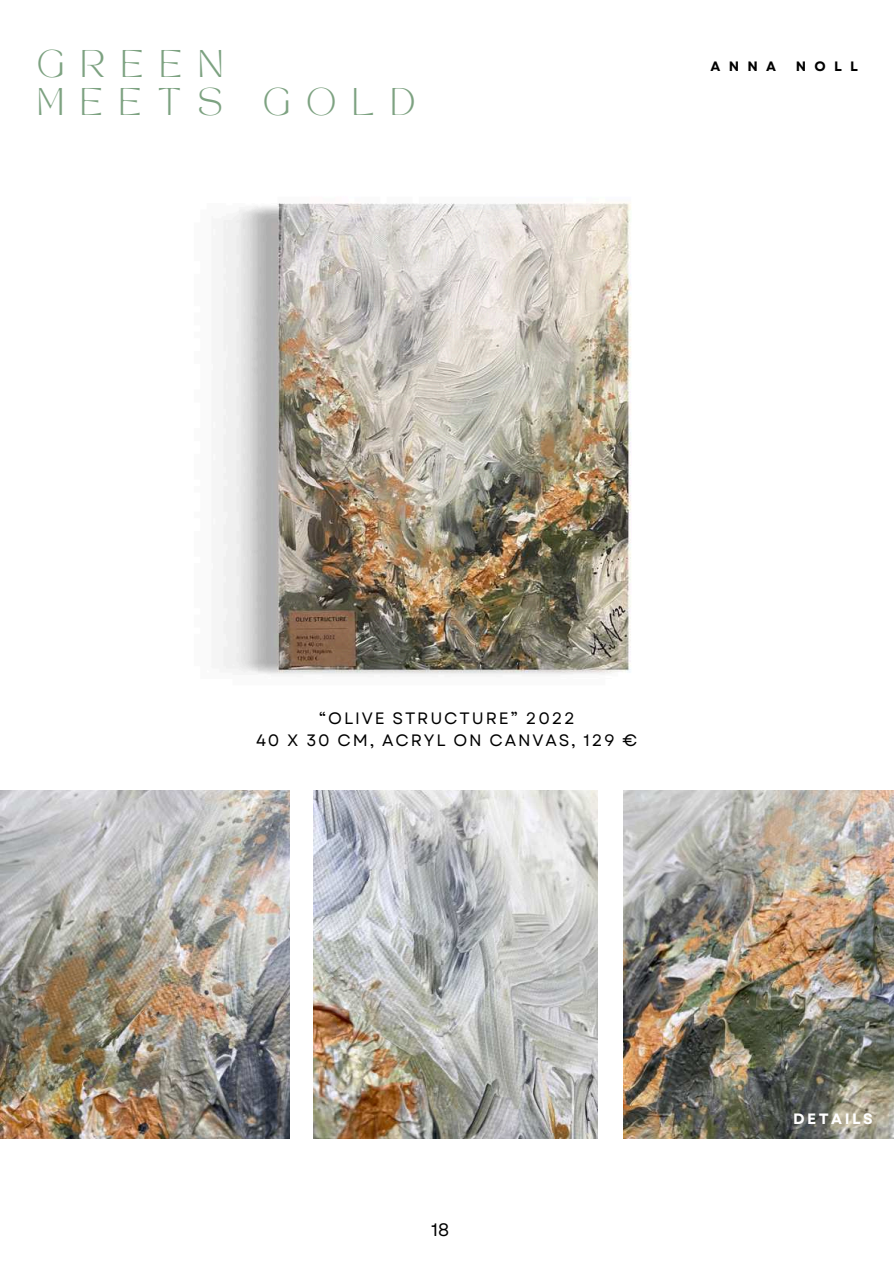
<style>
.page{position:relative;width:894px;height:1264px;background:#fff}
.page>*{position:absolute;margin:0;border:0;box-sizing:border-box;transform-origin:0 0}
.t1{font:27px/37.2px "TAN MONCHERI Regular";letter-spacing:.6em;color:#7da281}
.t2{font:18px "Garet";color:#000}
.t3{font:16.5px/22.5px "Garet";letter-spacing:.11em;color:#000;text-align:center}
.t4{font:700 15px "Garet";letter-spacing:.165em;color:#fff}
.t5{font:700 13.65px "Garet";letter-spacing:.61em;color:#000}
</style>
<div class="page">
<img style="left:313px;top:790px;width:284px;height:348px">
<img style="left:623px;top:790px;width:270px;height:348px">
<img style="left:223px;top:203px;width:408px;height:472px">
<img style="left:0;top:790px;width:289px;height:348px">
<h1 class="t1" style="left:37px;top:47px;width:188px">GREEN<br>MEETS</h1>
<h1 class="t1" style="left:263px;top:84px;width:154px">GOLD</h1>
<p class="t5" style="left:710px;top:58px;width:67px">ANNA</p>
<p class="t5" style="left:795px;top:58px;width:64px">NOLL</p>
<p class="t3" style="left:256px;top:707px;width:383px">&lt;OLIVE STRUCTURE= 2022<br>40 X 30 CM, ACRYL ON CANVAS, 129 €</p>
<p class="t2" style="left:431px;top:1218px;width:20px">18</p>
<p class="t4" style="left:793px;top:1109px;width:81px">DETAILS</p>
</div>
